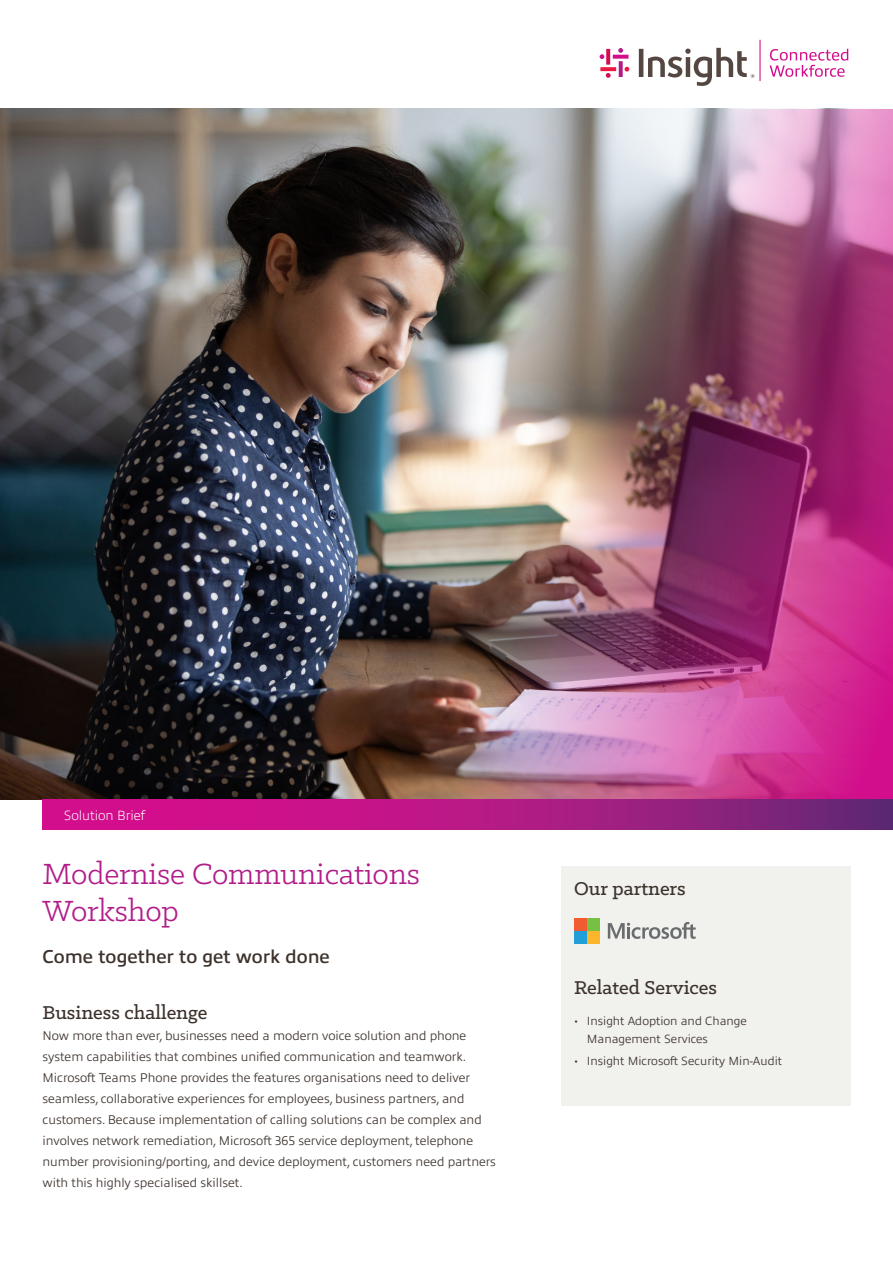
<style>
.page{position:relative;width:893px;height:1263px;background:#fff}
.page>*{position:absolute;margin:0;border:0;box-sizing:border-box;transform-origin:0 0}
.t1{font:33px/37.5px "Klinic Slab";letter-spacing:-.005em;color:#b11c89}
.sub_header{font:500 21px "Klinic Slab";color:#3d322c}
.body_copy{font:600 18.75px "Allumi Pro";letter-spacing:-.005em;color:#3d322c}
.Intro_copy{font:200 13.5px "Allumi Pro";letter-spacing:-.005em;color:#fff}
.body_copy-2{font:300 12.75px/21px "Allumi Pro";letter-spacing:-.005em;color:#3d322c}
.t2{font:300 12px/18px "Allumi Pro";color:#3d322c}
.s1{font-family:"Klinic Slab"}
</style>
<div class="page">
<img style="left:0;top:109px;width:893px;height:690px">
<hr style="left:759px;top:40px;width:2px;height:41px;background:#d20e8c">
<svg style="left:600px;top:48px;width:29px;height:30px"></svg>
<svg style="left:639px;top:48px;width:115px;height:38px"></svg>
<svg style="left:770px;top:49px;width:78px;height:28px"></svg>
<div style="left:561px;top:866px;width:289px;height:240px;background:#f1f1ee"></div>
<svg style="left:608px;top:922px;width:88px;height:17px"></svg>
<div style="left:574px;top:918px;width:12px;height:12px;background:#f15b31"></div>
<div style="left:588px;top:918px;width:12px;height:12px;background:#76c043"></div>
<div style="left:574px;top:931px;width:12px;height:13px;background:#219fd9"></div>
<div style="left:588px;top:931px;width:12px;height:13px;background:#fcb62b"></div>
<svg style="left:43px;top:799px;width:850px;height:30px;background:#ad1983"></svg>
<p class="Intro_copy" style="left:64px;top:805px;width:83px">Solution Brief</p>
<p class="t1" style="left:43px;top:854px;width:379px">Modernise Communications<br>Workshop</p>
<p class="body_copy" style="left:43px;top:943px;width:289px">Come together to get work done</p>
<p class="sub_header" style="left:43px;top:999px;width:167px">Business challenge</p>
<p class="body_copy-2" style="left:43px;top:1024px;width:455px">Now more than ever, businesses need a modern voice solution and phone system capabilities that combines unified communication and teamwork.<br>Microsoft Teams Phone provides the features organisations need to deliver seamless, collaborative experiences for employees, business partners, and customers. Because implementation of calling solutions can be complex and involves network remediation, Microsoft 365 service deployment, telephone number provisioning/porting, and device deployment, customers need partners with this highly specialised skillset.</p>
<p class="sub_header" style="left:574px;top:875px;width:113px">Our partners</p>
<p class="sub_header" style="left:574px;top:974px;width:144px">Related Services</p>
<p class="t2" style="left:587px;top:1011px;width:161px;text-indent:-13px"><span class="s1">•</span> Insight Adoption and Change<br>Management Services</p>
<p class="t2" style="left:574px;top:1051px;width:210px"><span class="s1">•</span> Insight Microsoft Security Min-Audit</p>
</div>
